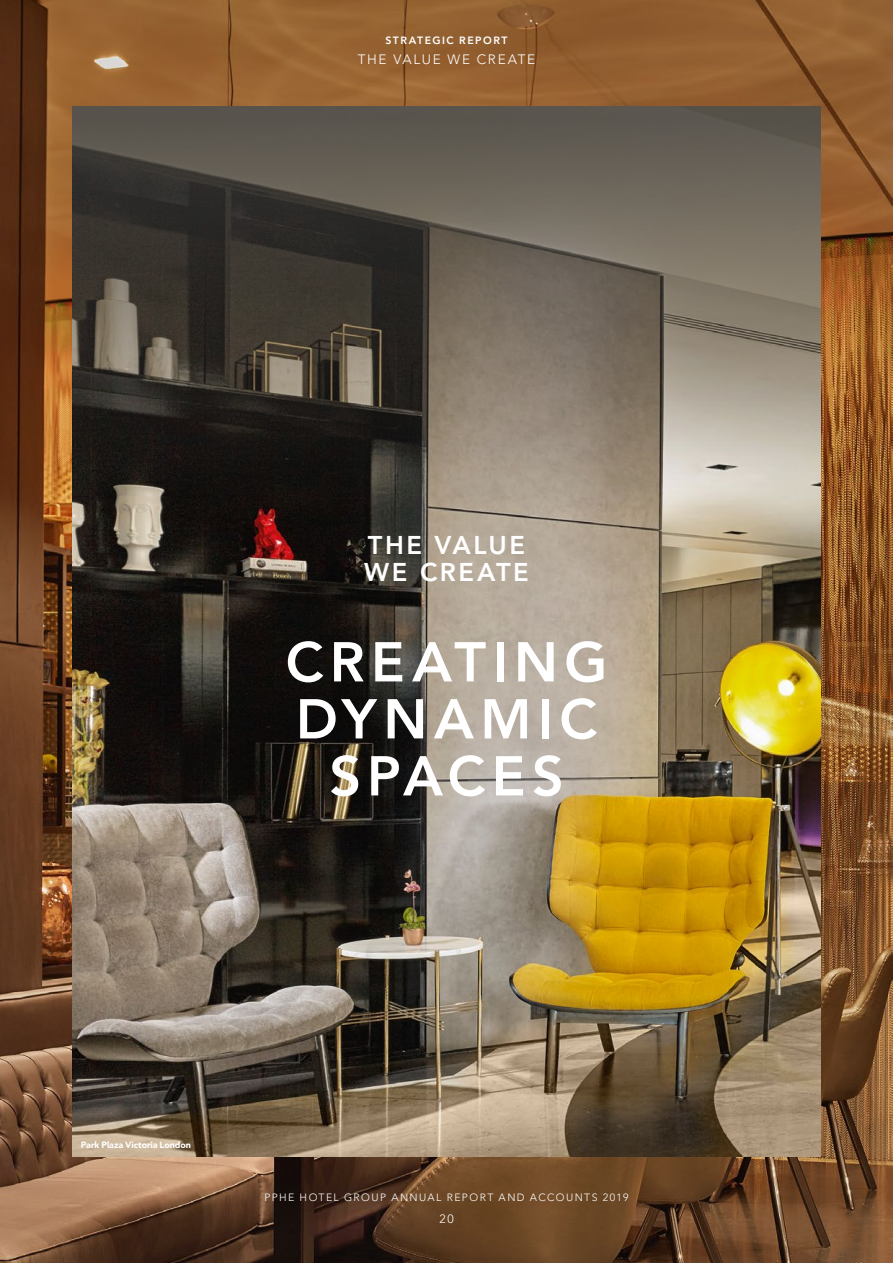
<style>
.page{position:relative;width:893px;height:1263px;background:#fff}
.page>*{position:absolute;margin:0;border:0;box-sizing:border-box;transform-origin:0 0}
.t1{font:800 55.5px/57px "Avenir LT Std";letter-spacing:.11em;color:#fff;text-align:center}
.t2{font:800 25.5px/27px "Avenir LT Std";letter-spacing:.095em;color:#fff}
.t3{font:300 13.5px "Avenir LT Std";letter-spacing:.125em;color:#fff}
.t4{font:300 12px "Avenir LT Std";color:#fff}
.t5{font:300 10.5px "Avenir LT Std";letter-spacing:.135em;color:#fff}
.t6{font:800 10.5px "Avenir LT Std";letter-spacing:.14em;color:#fff}
.t7{font:900 9px "Avenir LT Std";letter-spacing:-.015em;color:#fff}
</style>
<div class="page">
<img style="left:0;top:0;width:893px;height:1263px">
<img style="left:72px;top:535px;width:749px;height:622px">
<svg style="left:72px;top:106px;width:749px;height:429px;background:#645d53"></svg>
<p class="t6" style="left:385px;top:34px;width:124px">STRATEGIC REPORT</p>
<p class="t3" style="left:358px;top:52px;width:179px">THE VALUE WE CREATE</p>
<h2 class="t2" style="left:364px;top:532px;width:166px">THE VALUE<br>WE CREATE</h2>
<h1 class="t1" style="left:286px;top:634px;width:323px">CREATING<br>DYNAMIC<br>SPACES</h1>
<p class="t7" style="left:81px;top:1139px;width:112px">Park Plaza Victoria London</p>
<p class="t5" style="left:264px;top:1192px;width:365px">PPHE HOTEL GROUP ANNUAL REPORT AND ACCOUNTS 2019</p>
<p class="t4" style="left:439px;top:1212px;width:16px">20</p>
</div>
